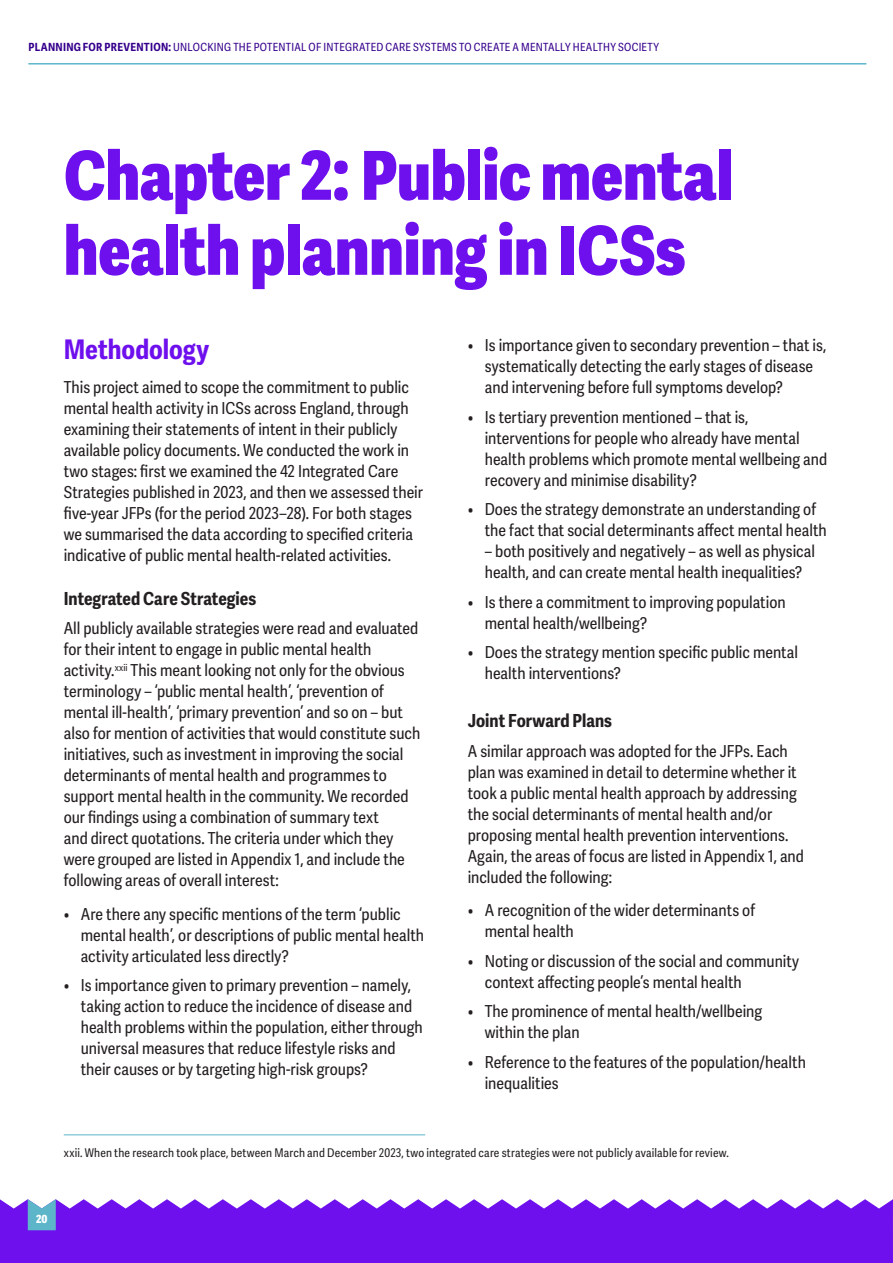
<style>
.page{position:relative;width:893px;height:1263px;background:#fff}
.page>*{position:absolute;margin:0;border:0;box-sizing:border-box;transform-origin:0 0}
.t1{font:800 67.5px/75px "Adelle Sans Cnd";letter-spacing:-.005em;color:#6e0fee}
.t2{font:700 27px "Adelle Sans Cnd";color:#6e0fee}
.t3{font:700 18px "Adelle Sans Cnd";color:#231f20}
.t4{font:16.5px/21px "Adelle Sans Cnd";color:#231f20}
.t5{font:12px "Adelle Sans Cnd";letter-spacing:.015em;color:#231f20}
.t6{font:11.25px "Adelle Sans Cnd";letter-spacing:.025em;color:#36008d}
.t7{font:800 11.25px "Adelle Sans Cnd";color:#fff}
.s1{font-weight:700}
</style>
<div class="page">
<svg style="left:0;top:1199px;width:893px;height:64px;background:#7820ef"></svg>
<svg style="left:28px;top:1199px;width:28px;height:31px"></svg>
<hr style="left:28px;top:63px;width:838px;height:2px;background:#5db5ca">
<hr style="left:64px;top:1134px;width:361px;height:1px;background:#5db5ca">
<p class="t6" style="left:28px;top:40px;width:632px"><span class="s1">PLANNING FOR PREVENTION:</span> UNLOCKING THE POTENTIAL OF INTEGRATED CARE SYSTEMS TO CREATE A MENTALLY HEALTHY SOCIETY</p>
<h1 class="t1" style="left:64px;top:139px;width:671px">Chapter 2: Public mental health planning in ICSs</h1>
<h2 class="t2" style="left:64px;top:333px;width:147px">Methodology</h2>
<p class="t4" style="left:64px;top:377px;width:361px">This project aimed to scope the commitment to public mental health activity in ICSs across England, through examining their statements of intent in their publicly available policy documents. We conducted the work in two stages: first we examined the 42 Integrated Care Strategies published in 2023, and then we assessed their five-year JFPs (for the period 2023–28). For both stages we summarised the data according to specified criteria indicative of public mental health-related activities.</p>
<p class="t3" style="left:64px;top:587px;width:194px">Integrated Care Strategies</p>
<p class="t4" style="left:64px;top:618px;width:358px">All publicly available strategies were read and evaluated for their intent to engage in public mental health activity.<sup>xxii</sup> This meant looking not only for the obvious terminology – ‘public mental health’, ‘prevention of mental ill-health’, ‘primary prevention’ and so on – but also for mention of activities that would constitute such initiatives, such as investment in improving the social determinants of mental health and programmes to support mental health in the community. We recorded our findings using a combination of summary text<br>and direct quotations. The criteria under which they were grouped are listed in Appendix 1, and include the following areas of overall interest:</p>
<p class="t4" style="left:81px;top:904px;width:345px;text-indent:-17px">• Are there any specific mentions of the term ‘public mental health’, or descriptions of public mental health activity articulated less directly?</p>
<p class="t4" style="left:81px;top:975px;width:344px;text-indent:-17px">• Is importance given to primary prevention – namely, taking action to reduce the incidence of disease and health problems within the population, either through universal measures that reduce lifestyle risks and their causes or by targeting high-risk groups?</p>
<p class="t4" style="left:485px;top:335px;width:343px;text-indent:-17px">• Is importance given to secondary prevention – that is, systematically detecting the early stages of disease and intervening before full symptoms develop?</p>
<p class="t4" style="left:485px;top:407px;width:344px;text-indent:-17px">• Is tertiary prevention mentioned – that is, interventions for people who already have mental health problems which promote mental wellbeing and recovery and minimise disability?</p>
<p class="t4" style="left:485px;top:499px;width:343px;text-indent:-17px">• Does the strategy demonstrate an understanding of the fact that social determinants affect mental health</p>
<p class="t4" style="left:485px;top:541px;width:332px">– both positively and negatively – as well as physical health, and can create mental health inequalities?</p>
<p class="t4" style="left:485px;top:592px;width:302px;text-indent:-17px">• Is there a commitment to improving population mental health/wellbeing?</p>
<p class="t4" style="left:485px;top:642px;width:315px;text-indent:-17px">• Does the strategy mention specific public mental health interventions?</p>
<p class="t3" style="left:468px;top:710px;width:146px">Joint Forward Plans</p>
<p class="t4" style="left:468px;top:741px;width:338px">A similar approach was adopted for the JFPs. Each plan was examined in detail to determine whether it took a public mental health approach by addressing the social determinants of mental health and/or proposing mental health prevention interventions.<br>Again, the areas of focus are listed in Appendix 1, and included the following:</p>
<p class="t4" style="left:485px;top:901px;width:272px;text-indent:-17px">• A recognition of the wider determinants of mental health</p>
<p class="t4" style="left:485px;top:951px;width:316px;text-indent:-17px">• Noting or discussion of the social and community context affecting people’s mental health</p>
<p class="t4" style="left:485px;top:1002px;width:279px;text-indent:-17px">• The prominence of mental health/wellbeing within the plan</p>
<p class="t4" style="left:485px;top:1052px;width:323px;text-indent:-17px">• Reference to the features of the population/health inequalities</p>
<p class="t5" style="left:64px;top:1145px;width:667px">xxii. When the research took place, between March and December 2023, two integrated care strategies were not publicly available for review.</p>
<p class="t7" style="left:36px;top:1211px;width:13px">20</p>
</div>
